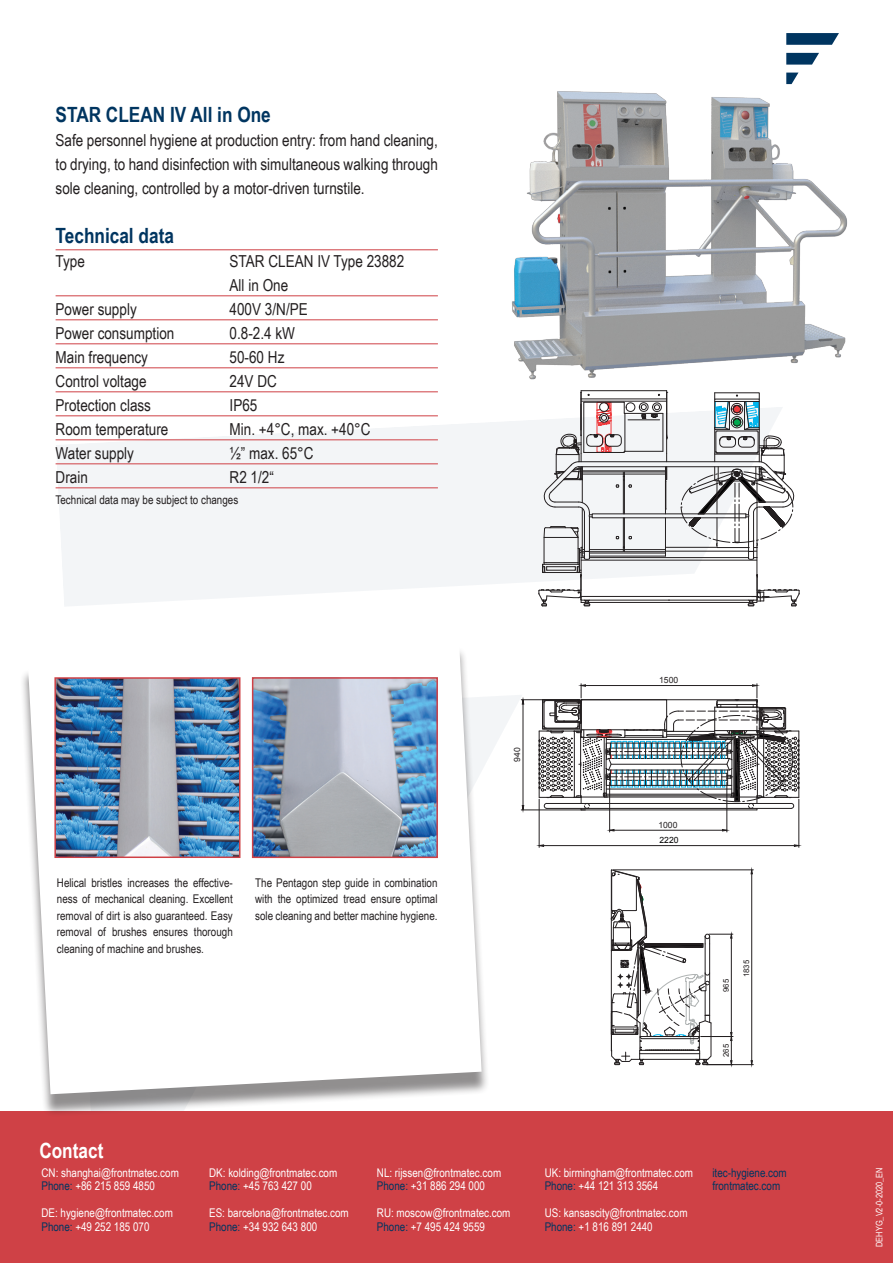
<style>
.page{position:relative;width:893px;height:1263px;background:#fff}
.page>*{position:absolute;margin:0;border:0;box-sizing:border-box;transform-origin:0 0}
.t1{font:700 21px "Arial Narrow";color:#003560}
.t2{font:700 21px "Arial Narrow";color:#fff}
.t3{font:16.5px/24px "Arial Narrow";color:#231f20;text-align:justify}
.t4{font:12px/13.5px "Arial Narrow";color:#fff}
.t5{font:12px/16.5px "Arial Narrow";color:#231f20;text-align:justify}
.t6{font:12px/13.5px "Arial Narrow";color:#003560}
.t7{font:9px "Arial Narrow";color:#fff}
.t8{font:8.55px "Arial";color:#231f20}
.t9{font:8.55px "Arial";color:#000001}
.t10{font:7.8px "Arial";color:#231f20}
.s1{color:#003560}
</style>
<div class="page">
<svg style="left:56px;top:416px;width:698px;height:191px;fill:#f3f5f7"></svg>
<svg style="left:489px;top:695px;width:34px;height:118px"></svg>
<div style="left:0;top:1111px;width:893px;height:152px;background:#cf4146"></div>
<svg style="left:786px;top:33px;width:53px;height:12px"></svg>
<svg style="left:786px;top:53px;width:33px;height:12px"></svg>
<svg style="left:786px;top:73px;width:12px;height:11px"></svg>
<hr style="left:707px;top:1064px;width:46px;height:1px;background:#231f20">
<hr style="left:613px;top:869px;width:140px;height:1px;background:#231f20">
<hr style="left:751px;top:874px;width:1px;height:187px;background:#231f20">
<svg style="left:750px;top:1060px;width:3px;height:5px"></svg>
<svg style="left:750px;top:869px;width:3px;height:5px"></svg>
<svg style="left:610px;top:869px;width:123px;height:196px"></svg>
<hr style="left:799px;top:799px;width:1px;height:48px;background:#231f20">
<hr style="left:539px;top:799px;width:1px;height:48px;background:#231f20">
<hr style="left:544px;top:845px;width:250px;height:1px;background:#231f20">
<svg style="left:794px;top:844px;width:6px;height:3px"></svg>
<svg style="left:538px;top:844px;width:6px;height:3px"></svg>
<hr style="left:521px;top:699px;width:58px;height:1px;background:#231f20">
<hr style="left:521px;top:810px;width:64px;height:1px;background:#231f20">
<hr style="left:523px;top:704px;width:1px;height:101px;background:#231f20">
<svg style="left:521px;top:699px;width:3px;height:6px"></svg>
<svg style="left:521px;top:805px;width:3px;height:6px"></svg>
<hr style="left:609px;top:782px;width:1px;height:50px;background:#231f20">
<hr style="left:727px;top:782px;width:1px;height:50px;background:#231f20">
<hr style="left:614px;top:830px;width:108px;height:1px;background:#231f20">
<svg style="left:609px;top:829px;width:6px;height:3px"></svg>
<svg style="left:722px;top:829px;width:6px;height:3px"></svg>
<svg style="left:539px;top:684px;width:261px;height:126px"></svg>
<hr style="left:581px;top:729px;width:86px;height:1px;background:#231f20">
<svg style="left:538px;top:392px;width:262px;height:214px"></svg>
<img style="left:512px;top:91px;width:336px;height:301px">
<hr style="left:56px;top:249px;width:382px;height:1px;background:#cf4146">
<hr style="left:56px;top:295px;width:382px;height:1px;background:#cf4146">
<hr style="left:56px;top:319px;width:382px;height:1px;background:#cf4146">
<hr style="left:56px;top:343px;width:382px;height:1px;background:#cf4146">
<hr style="left:56px;top:367px;width:382px;height:1px;background:#cf4146">
<hr style="left:56px;top:391px;width:382px;height:1px;background:#cf4146">
<hr style="left:56px;top:415px;width:382px;height:1px;background:#cf4146">
<hr style="left:56px;top:439px;width:382px;height:1px;background:#cf4146">
<hr style="left:56px;top:463px;width:382px;height:1px;background:#cf4146">
<hr style="left:56px;top:487px;width:382px;height:1px;background:#cf4146">
<div style="left:20px;top:647px;width:469px;height:470px;background:#231f20;opacity:.5"></div>
<svg style="left:28px;top:647px;width:454px;height:447px"></svg>
<img style="left:255px;top:680px;width:180px;height:175px">
<div style="left:252px;top:677px;width:186px;height:181px;border:2px solid #cf4146"></div>
<img style="left:57px;top:680px;width:180px;height:175px">
<div style="left:54px;top:677px;width:186px;height:181px;border:2px solid #cf4146"></div>
<p class="t1" style="left:56px;top:99px;width:217px">STAR CLEAN IV All in One</p>
<p class="t3" style="left:56px;top:128px;width:384px">Safe personnel hygiene at production entry: from hand cleaning, to drying, to hand disinfection with simultaneous walking through sole cleaning, controlled by a motor-driven turnstile.</p>
<p class="t1" style="left:56px;top:220px;width:120px">Technical data</p>
<p class="t3" style="left:56px;top:249px;width:31px">Type</p>
<p class="t3" style="left:230px;top:249px;width:176px">STAR CLEAN IV Type 23882<br>All in One</p>
<p class="t3" style="left:56px;top:297px;width:83px">Power supply</p>
<p class="t3" style="left:230px;top:297px;width:80px">400V 3/N/PE</p>
<p class="t3" style="left:56px;top:321px;width:120px">Power consumption</p>
<p class="t3" style="left:230px;top:321px;width:67px">0.8-2.4 kW</p>
<p class="t3" style="left:56px;top:345px;width:94px">Main frequency</p>
<p class="t3" style="left:230px;top:345px;width:56px">50-60 Hz</p>
<p class="t3" style="left:56px;top:369px;width:92px">Control voltage</p>
<p class="t3" style="left:230px;top:369px;width:49px">24V DC</p>
<p class="t3" style="left:56px;top:393px;width:97px">Protection class</p>
<p class="t3" style="left:230px;top:393px;width:29px">IP65</p>
<p class="t3" style="left:56px;top:417px;width:114px">Room temperature</p>
<p class="t3" style="left:230px;top:417px;width:143px">Min. +4°C, max. +40°C</p>
<p class="t3" style="left:56px;top:441px;width:80px">Water supply</p>
<p class="t3" style="left:230px;top:441px;width:86px">½” max. 65°C</p>
<p class="t3" style="left:56px;top:465px;width:34px">Drain</p>
<p class="t3" style="left:230px;top:465px;width:46px">R2 1/2“</p>
<p class="t5" style="left:56px;top:491px;width:184px">Technical data may be subject to changes</p>
<p class="t5" style="left:57px;top:873px;width:177px">Helical bristles increases the effective&shy;ness of mechanical cleaning. Excellent removal of dirt is also guaranteed. Easy removal of brushes ensures thorough cleaning of machine and brushes.</p>
<p class="t5" style="left:255px;top:873px;width:184px">The Pentagon step guide in combination with the optimized tread ensure optimal sole cleaning and better machine hygiene.</p>
<p class="t8" style="left:512px;top:762px;width:16px;rotate:-90deg">940</p>
<p class="t8" style="left:659px;top:674px;width:21px">1500</p>
<p class="t8" style="left:658px;top:819px;width:21px">1000</p>
<p class="t9" style="left:659px;top:834px;width:21px">2220</p>
<p class="t10" style="left:721px;top:992px;width:14px;rotate:-90deg">965</p>
<p class="t10" style="left:741px;top:977px;width:19px;rotate:-90deg">1835</p>
<p class="t10" style="left:721px;top:1057px;width:14px;rotate:-90deg">265</p>
<p class="t2" style="left:39px;top:1134px;width:66px">Contact</p>
<p class="t4" style="left:41px;top:1165px;width:139px">CN: shanghai@frontmatec.com<br><span class="s1">Phone:</span> +86 215 859 4850</p>
<p class="t4" style="left:41px;top:1206px;width:133px">DE: hygiene@frontmatec.com<br><span class="s1">Phone:</span> +49 252 185 070</p>
<p class="t4" style="left:209px;top:1165px;width:130px">DK: kolding@frontmatec.com<br><span class="s1">Phone:</span> +45 763 427 00</p>
<p class="t4" style="left:209px;top:1206px;width:141px">ES: barcelona@frontmatec.com<br><span class="s1">Phone:</span> +34 932 643 800</p>
<p class="t4" style="left:377px;top:1165px;width:126px">NL: rijssen@frontmatec.com<br><span class="s1">Phone:</span> +31 886 294 000</p>
<p class="t4" style="left:377px;top:1206px;width:135px">RU: moscow@frontmatec.com<br><span class="s1">Phone:</span> +7 495 424 9559</p>
<p class="t4" style="left:545px;top:1165px;width:150px">UK: birmingham@frontmatec.com<br><span class="s1">Phone:</span> +44 121 313 3564</p>
<p class="t4" style="left:545px;top:1206px;width:144px">US: kansascity@frontmatec.com<br><span class="s1">Phone:</span> +1 816 891 2440</p>
<p class="t6" style="left:712px;top:1165px;width:76px">itec-hygiene.com frontmatec.com</p>
<p class="t7" style="left:873px;top:1247px;width:81px;rotate:-90deg">DEHYG_V2-0-2020_EN</p>
</div>
